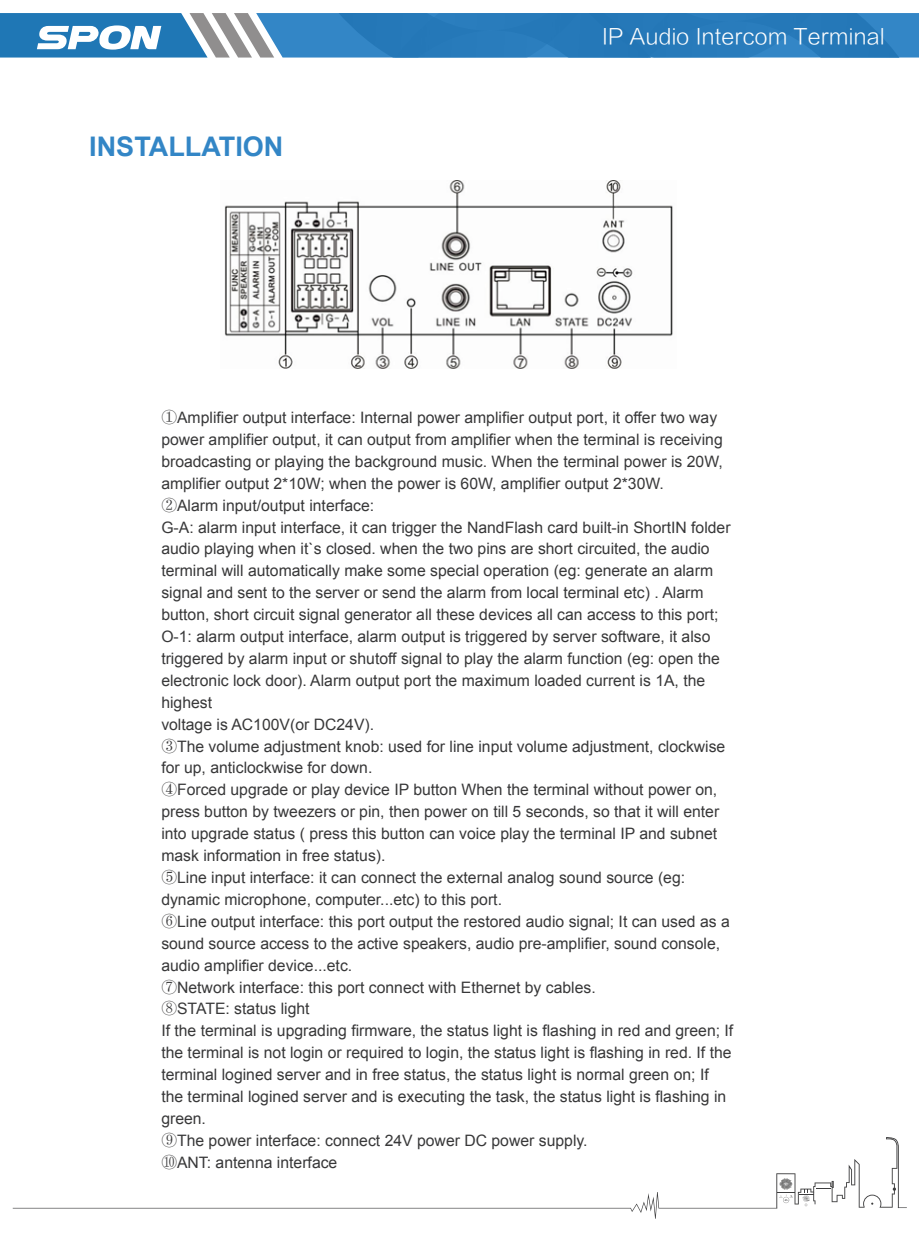
<style>
.page{position:relative;width:919px;height:1238px;background:#fff}
.page>*{position:absolute;margin:0;border:0;box-sizing:border-box;transform-origin:0 0}
.t1{font:700 27px "Arial";color:#3386c6}
.t2{font:21.6px "FZLTXHK";color:#fff}
.t3{font:15.75px/21.9px "Arial";color:#383839}
.s1{font-family:"Adobe Song Std";font-weight:300}
</style>
<div class="page">
<img style="left:224px;top:181px;width:449px;height:187px">
<svg style="left:0;top:13px;width:918px;height:45px;background:#3f87be"></svg>
<svg style="left:13px;top:1137px;width:893px;height:81px"></svg>
<h1 class="t1" style="left:89px;top:128px;width:195px">INSTALLATION</h1>
<h2 class="t2" style="left:602px;top:24px;width:284px">IP Audio Intercom Terminal</h2>
<p class="t3" style="left:161px;top:406px;width:573px"><span class="s1">①</span>Amplifier output interface: Internal power amplifier output port, it offer two way power amplifier output, it can output from amplifier when the terminal is receiving broadcasting or playing the background music. When the terminal power is 20W, amplifier output 2*10W; when the power is 60W, amplifier output 2*30W.<br><span class="s1">②</span>Alarm input/output interface:<br>G-A: alarm input interface, it can trigger the NandFlash card built-in ShortIN folder audio playing when it`s closed. when the two pins are short circuited, the audio terminal will automatically make some special operation (eg: generate an alarm signal and sent to the server or send the alarm from local terminal etc) . Alarm button, short circuit signal generator all these devices all can access to this port; O-1: alarm output interface, alarm output is triggered by server software, it also triggered by alarm input or shutoff signal to play the alarm function (eg: open the electronic lock door). Alarm output port the maximum loaded current is 1A, the highest<br>voltage is AC100V(or DC24V).<br><span class="s1">③</span>The volume adjustment knob: used for line input volume adjustment, clockwise for up, anticlockwise for down.<br><span class="s1">④</span>Forced upgrade or play device IP button When the terminal without power on, press button by tweezers or pin, then power on till 5 seconds, so that it will enter into upgrade status ( press this button can voice play the terminal IP and subnet mask information in free status).<br><span class="s1">⑤</span>Line input interface: it can connect the external analog sound source (eg: dynamic microphone, computer...etc) to this port.<br><span class="s1">⑥</span>Line output interface: this port output the restored audio signal; It can used as a sound source access to the active speakers, audio pre-amplifier, sound console, audio amplifier device...etc.<br><span class="s1">⑦</span>Network interface: this port connect with Ethernet by cables.<br><span class="s1">⑧</span>STATE: status light<br>If the terminal is upgrading firmware, the status light is flashing in red and green; If the terminal is not login or required to login, the status light is flashing in red. If the terminal logined server and in free status, the status light is normal green on; If the terminal logined server and is executing the task, the status light is flashing in green.<br><span class="s1">⑨</span>The power interface: connect 24V power DC power supply.<br><span class="s1">⑩</span>ANT: antenna interface</p>
</div>
